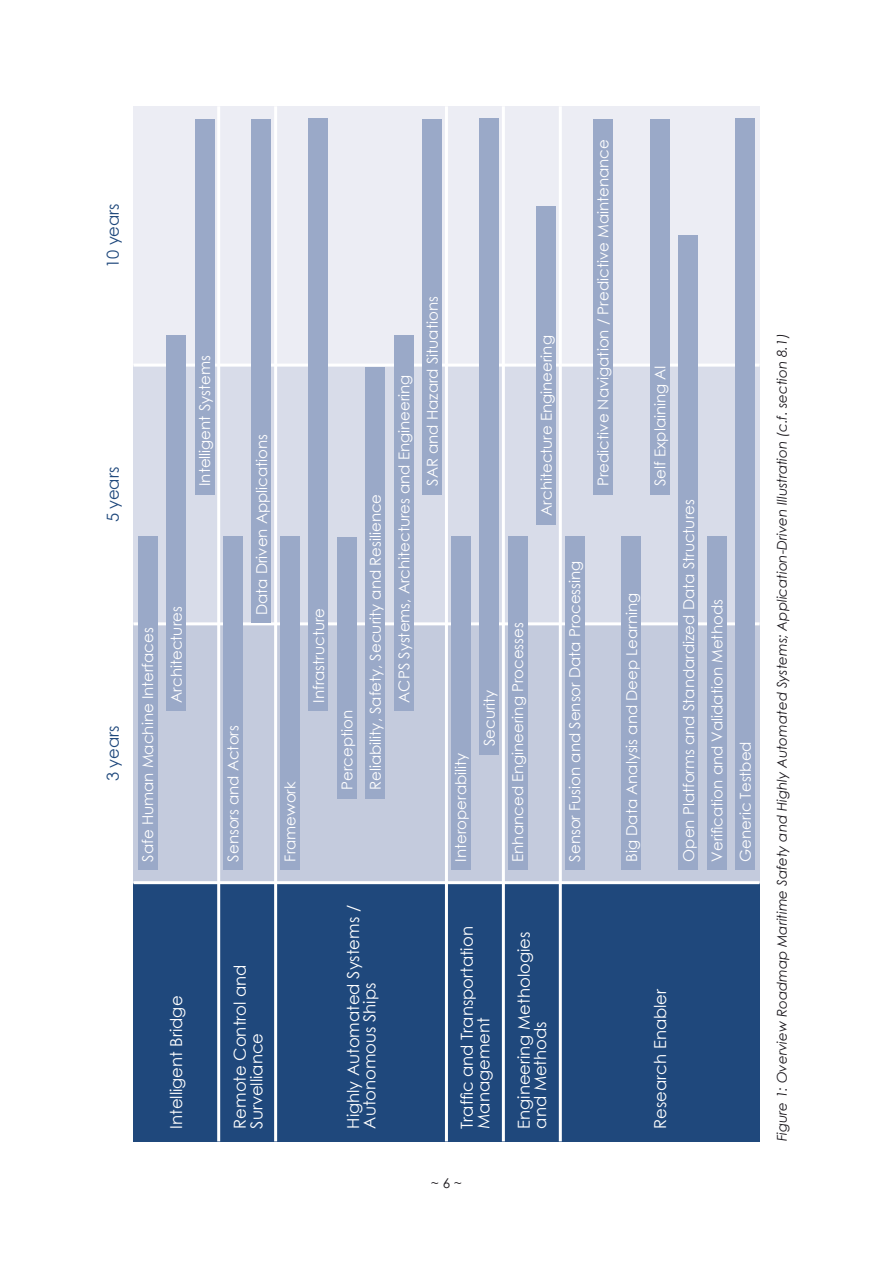
<style>
.page{position:relative;width:893px;height:1263px;background:#fff}
.page>*{position:absolute;margin:0;border:0;box-sizing:border-box;transform-origin:0 0}
.t1{font:16.5px/16.5px "Century Gothic";color:#fff}
.t2{font:16.5px "Century Gothic";color:#1f487c}
.t3{font:15px/28.5px "Century Gothic";color:#fff}
.t4{font:italic 13.5px "Century Gothic";color:#1a171c}
.t5{font:13.5px "Century Gothic";color:#1a171c}
</style>
<div class="page">
<div style="left:133px;top:883px;width:626px;height:258px;background:#1f487c"></div>
<div style="left:133px;top:624px;width:626px;height:259px;background:#c4cbdd"></div>
<div style="left:133px;top:365px;width:627px;height:259px;background:#d8dce9"></div>
<div style="left:133px;top:106px;width:627px;height:259px;background:#ecedf4"></div>
<hr style="left:133px;top:881px;width:627px;height:3px;background:#fff">
<hr style="left:133px;top:364px;width:627px;height:3px;background:#fff">
<hr style="left:133px;top:622px;width:627px;height:3px;background:#fff">
<hr style="left:217px;top:106px;width:3px;height:1035px;background:#fff">
<hr style="left:274px;top:106px;width:3px;height:1035px;background:#fff">
<hr style="left:445px;top:106px;width:3px;height:1035px;background:#fff">
<hr style="left:559px;top:106px;width:3px;height:1035px;background:#fff">
<hr style="left:502px;top:106px;width:3px;height:1035px;background:#fff">
<div style="left:138px;top:537px;width:19px;height:333px;background:#9aa9c8"></div>
<div style="left:166px;top:336px;width:20px;height:375px;background:#9aa9c8"></div>
<div style="left:195px;top:119px;width:19px;height:375px;background:#9aa9c8"></div>
<div style="left:223px;top:537px;width:20px;height:333px;background:#9aa9c8"></div>
<div style="left:252px;top:119px;width:19px;height:503px;background:#9aa9c8"></div>
<div style="left:280px;top:537px;width:20px;height:333px;background:#9aa9c8"></div>
<div style="left:309px;top:119px;width:19px;height:592px;background:#9aa9c8"></div>
<div style="left:337px;top:537px;width:20px;height:261px;background:#9aa9c8"></div>
<div style="left:451px;top:537px;width:19px;height:333px;background:#9aa9c8"></div>
<div style="left:565px;top:537px;width:19px;height:333px;background:#9aa9c8"></div>
<div style="left:366px;top:367px;width:19px;height:431px;background:#9aa9c8"></div>
<div style="left:479px;top:119px;width:20px;height:636px;background:#9aa9c8"></div>
<div style="left:593px;top:119px;width:20px;height:375px;background:#9aa9c8"></div>
<div style="left:679px;top:236px;width:19px;height:634px;background:#9aa9c8"></div>
<div style="left:394px;top:336px;width:19px;height:375px;background:#9aa9c8"></div>
<div style="left:508px;top:537px;width:19px;height:333px;background:#9aa9c8"></div>
<div style="left:622px;top:537px;width:19px;height:333px;background:#9aa9c8"></div>
<div style="left:707px;top:537px;width:20px;height:333px;background:#9aa9c8"></div>
<div style="left:422px;top:119px;width:20px;height:375px;background:#9aa9c8"></div>
<div style="left:536px;top:206px;width:20px;height:318px;background:#9aa9c8"></div>
<div style="left:650px;top:119px;width:20px;height:375px;background:#9aa9c8"></div>
<div style="left:735px;top:119px;width:20px;height:751px;background:#9aa9c8"></div>
<p class="t2" style="left:101px;top:268px;width:67px;rotate:-90deg">10 years</p>
<p class="t2" style="left:101px;top:522px;width:57px;rotate:-90deg">5 years</p>
<p class="t2" style="left:101px;top:781px;width:57px;rotate:-90deg">3 years</p>
<p class="t3" style="left:133px;top:703px;width:98px;text-indent:-159px;rotate:-90deg">Safe Human Machine Interfaces<br>Architectures</p>
<p class="t3" style="left:190px;top:486px;width:132px;rotate:-90deg">Intelligent Systems</p>
<p class="t3" style="left:247px;top:615px;width:183px;rotate:-90deg">Data Driven Applications</p>
<p class="t3" style="left:219px;top:862px;width:138px;rotate:-90deg">Sensors and Actors</p>
<p class="t3" style="left:276px;top:862px;width:82px;rotate:-90deg">Framework</p>
<p class="t3" style="left:304px;top:703px;width:96px;rotate:-90deg">Infrastructure</p>
<p class="t3" style="left:333px;top:790px;width:81px;rotate:-90deg">Perception</p>
<p class="t3" style="left:361px;top:790px;width:298px;rotate:-90deg">Reliability, Safety, Security and Resilience</p>
<p class="t3" style="left:389px;top:703px;width:330px;rotate:-90deg">ACPS Systems, Architectures and Engineering</p>
<p class="t3" style="left:418px;top:486px;width:191px;rotate:-90deg">SAR and Hazard Situations</p>
<p class="t3" style="left:446px;top:862px;width:110px;rotate:-90deg">Interoperability</p>
<p class="t3" style="left:475px;top:746px;width:58px;rotate:-90deg">Security</p>
<p class="t3" style="left:532px;top:516px;width:182px;rotate:-90deg">Architecture Engineering</p>
<p class="t3" style="left:503px;top:862px;width:241px;rotate:-90deg">Enhanced Engineering Processes</p>
<p class="t3" style="left:560px;top:862px;width:302px;rotate:-90deg">Sensor Fusion and Sensor Data Processing</p>
<p class="t3" style="left:589px;top:486px;width:348px;rotate:-90deg">Predictive Navigation / Predictive Maintenance</p>
<p class="t3" style="left:646px;top:486px;width:122px;rotate:-90deg">Self Explaining AI</p>
<p class="t3" style="left:674px;top:862px;width:364px;rotate:-90deg">Open Platforms and Standardized Data Structures</p>
<p class="t3" style="left:617px;top:862px;width:270px;rotate:-90deg">Big Data Analysis and Deep Learning</p>
<p class="t3" style="left:703px;top:862px;width:264px;rotate:-90deg">Verification and Validation Methods<br>Generic Testbed</p>
<p class="t1" style="left:168px;top:1129px;width:134px;rotate:-90deg">Intelligent Bridge</p>
<p class="t1" style="left:231px;top:1129px;width:166px;rotate:-90deg">Remote Control and<br>Survelliance</p>
<p class="t1" style="left:345px;top:1129px;width:225px;rotate:-90deg">Highly Automated Systems /<br>Autonomous Ships</p>
<p class="t1" style="left:458px;top:1129px;width:204px;rotate:-90deg">Traffic and Transportation<br>Management</p>
<p class="t1" style="left:515px;top:1129px;width:198px;rotate:-90deg">Engineering Methologies and Methods</p>
<p class="t1" style="left:652px;top:1129px;width:142px;rotate:-90deg">Research Enabler</p>
<p class="t5" style="left:431px;top:1174px;width:33px">~ 6 ~</p>
<p class="t4" style="left:772px;top:1141px;width:810px;rotate:-90deg">Figure 1: Overview Roadmap Maritime Safety and Highly Automated Systems; Application-Driven Illustration (c.f. section 8.1)</p>
</div>
